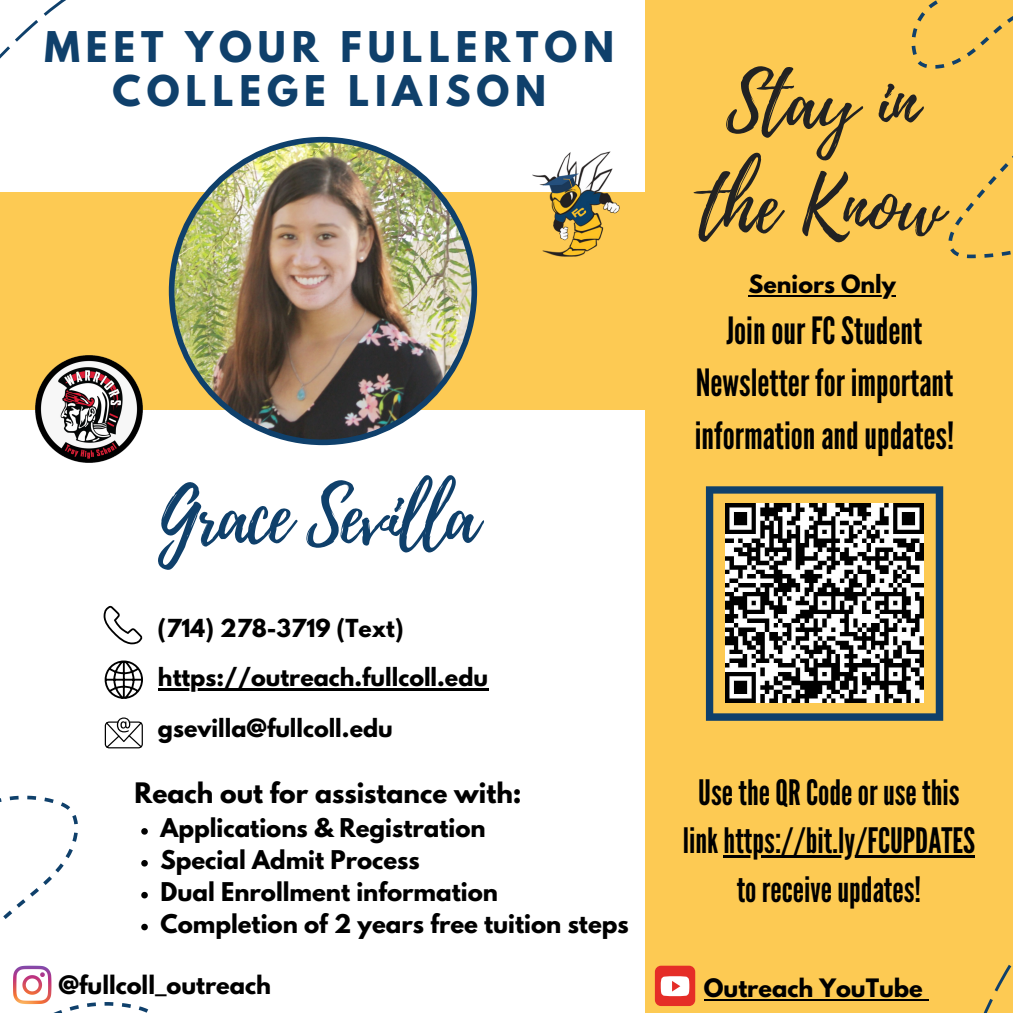
<style>
.page{position:relative;width:1013px;height:1013px;background:#fff}
.page>*{position:absolute;margin:0;border:0;box-sizing:border-box;transform-origin:0 0}
.t1{font:75px/104px "Playlist Script";color:#222;text-align:center}
.t2{font:75px "Playlist Script";letter-spacing:-.045em;color:#0f406b}
.t3{font:37.5px/52.5px "League Gothic";color:#000;text-align:center}
.t4{font:700 37.5px/43.1px "League Spartan";letter-spacing:.155em;color:#0f406b;text-align:center}
.t5{font:35px/48.8px "League Gothic";color:#000;text-align:center}
.t6{font:700 25px "League Spartan";color:#000}
.t7{font:700 22.88px/31.9px "League Spartan";color:#000}
.t8{font:700 22.5px "League Spartan";color:#000}
.t9{font:700 22.25px "League Spartan";color:#000}
.t10{font:700 22px "League Spartan";color:#000}
</style>
<div class="page">
<div style="left:0;top:192px;width:653px;height:217px;background:#fdca53"></div>
<div style="left:645px;top:0;width:367px;height:1012px;background:#fdca53"></div>
<svg style="left:911px;top:0;width:101px;height:259px"></svg>
<img style="left:169px;top:137px;width:308px;height:308px">
<svg style="left:105px;top:717px;width:38px;height:31px"></svg>
<svg style="left:105px;top:660px;width:38px;height:39px"></svg>
<svg style="left:104px;top:606px;width:38px;height:38px"></svg>
<svg style="left:706px;top:486px;width:237px;height:234px"></svg>
<hr style="left:158px;top:688px;width:330px;height:2px;background:#000">
<hr style="left:723px;top:855px;width:252px;height:3px;background:#000">
<img style="left:532px;top:151px;width:88px;height:106px">
<img style="left:36px;top:356px;width:107px;height:106px">
<div style="left:655px;top:965px;width:40px;height:41px;background:#e52d27;border-radius:6px"></div>
<svg style="left:660px;top:976px;width:29px;height:20px"></svg>
<hr style="left:704px;top:998px;width:218px;height:2px;background:#000">
<svg style="left:984px;top:964px;width:28px;height:48px"></svg>
<svg style="left:0;top:795px;width:149px;height:217px"></svg>
<hr style="left:748px;top:295px;width:147px;height:2px;background:#000">
<svg style="left:0;top:0;width:68px;height:387px"></svg>
<h2 class="t4" style="left:45px;top:30px;width:571px">MEET YOUR FULLERTON<br>COLLEGE LIAISON</h2>
<h1 class="t2" style="left:158px;top:462px;width:322px">Grace Sevilla</h1>
<p class="t10" style="left:157px;top:616px;width:248px">(714) 278-3719 (Text)</p>
<p class="t9" style="left:158px;top:666px;width:332px">https://outreach.fullcoll.edu</p>
<p class="t9" style="left:158px;top:716px;width:236px">gsevilla@fullcoll.edu</p>
<p class="t6" style="left:135px;top:780px;width:388px">Reach out for assistance with:</p>
<p class="t7" style="left:160px;top:815px;width:469px">Applications &amp; Registration<br>Special Admit Process<br>Dual Enrollment information<br>Completion of 2 years free tuition steps</p>
<h1 class="t1" style="left:700px;top:52px;width:245px">Stay in the Know</h1>
<p class="t9" style="left:748px;top:273px;width:149px">Seniors Only</p>
<h2 class="t3" style="left:694px;top:305px;width:261px">Joinour FCStudent<br>Newsletter for important informationandupdates!</h2>
<h3 class="t5" style="left:682px;top:768px;width:294px">UsetheQRCodeorusethis linkhttps://bit.ly/FCUPDATES toreceiveupdates!</h3>
<p class="t8" style="left:58px;top:974px;width:214px">@fullcoll_outreach</p>
<p class="t8" style="left:704px;top:976px;width:220px">Outreach YouTube</p>
</div>
